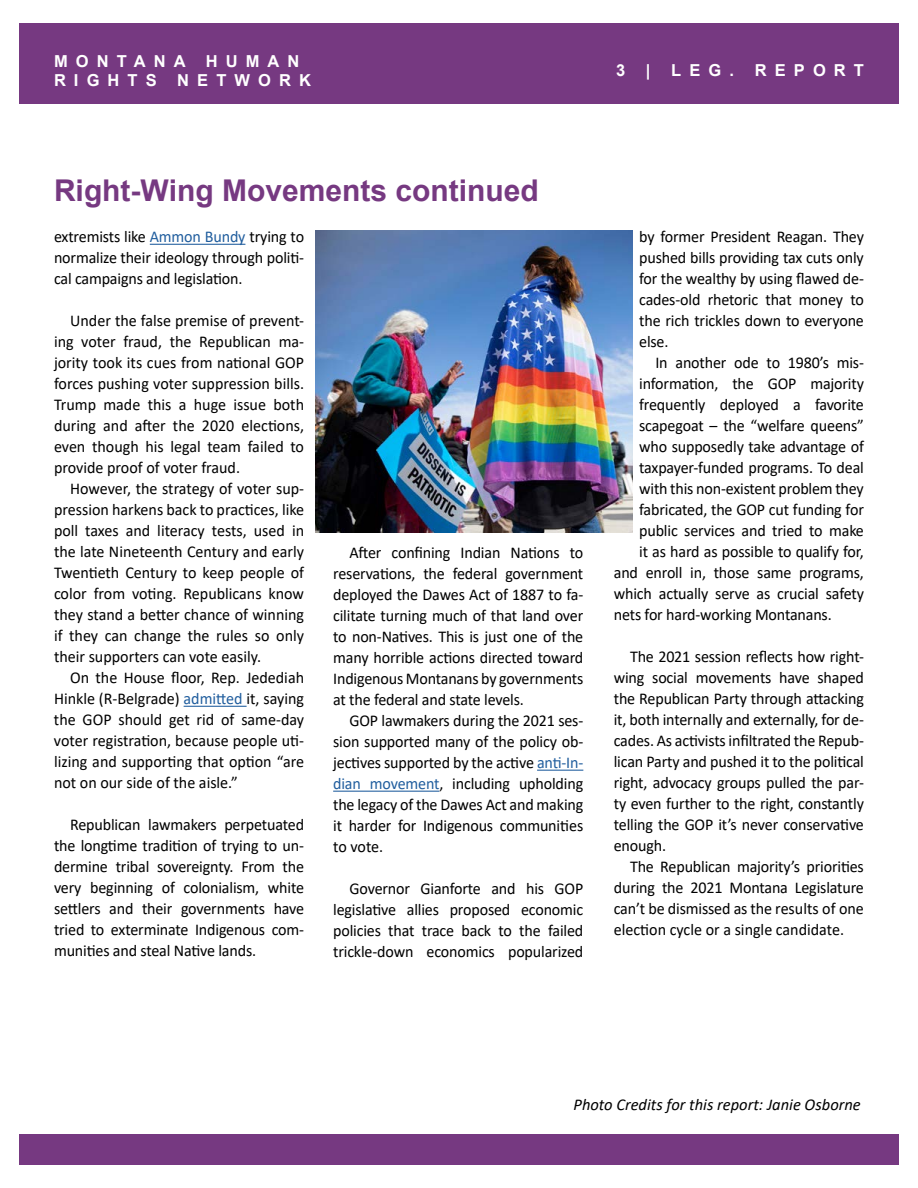
<style>
.page{position:relative;width:918px;height:1188px;background:#fff}
.page>*{position:absolute;margin:0;border:0;box-sizing:border-box;transform-origin:0 0}
.t1{font:700 30px "Arial";color:#763981}
.t2{font:16.5px/21px "Calibri";letter-spacing:-.01em;color:#000;text-align:justify}
.t3{font:italic 16.5px "Calibri";color:#000}
.t4{font:700 16.5px/19.8px "Arial";letter-spacing:.49em;color:#fff}
.s1{color:#215e9e}
</style>
<div class="page">
<div style="left:19px;top:23px;width:880px;height:81px;background:#763981"></div>
<div style="left:19px;top:1135px;width:880px;height:30px;background:#763981"></div>
<hr style="left:150px;top:244px;width:95px;height:1px;background:#215e9e">
<hr style="left:184px;top:706px;width:63px;height:1px;background:#215e9e">
<hr style="left:537px;top:770px;width:46px;height:1px;background:#215e9e">
<hr style="left:333px;top:791px;width:106px;height:1px;background:#215e9e">
<img style="left:316px;top:230px;width:316px;height:302px">
<p class="t4" style="left:54px;top:51px;width:259px">MONTANA HUMAN<br>RIGHTS NETWORK</p>
<p class="t4" style="left:616px;top:60px;width:11px">3</p>
<p class="t4" style="left:646px;top:60px;width:6px">|</p>
<p class="t4" style="left:671px;top:60px;width:64px">LEG.</p>
<p class="t4" style="left:755px;top:60px;width:111px">REPORT</p>
<h1 class="t1" style="left:54px;top:170px;width:486px">Right-Wing Movements continued</h1>
<p class="t2" style="left:54px;top:226px;width:252px">extremists like <span class="s1">Ammon Bundy</span> trying to normalize their ideology through politi&shy;cal campaigns and legislation.</p>
<p class="t2" style="left:54px;top:310px;width:252px;text-indent:16px">Under the false premise of prevent&shy;ing voter fraud, the Republican ma&shy;jority took its cues from national GOP forces pushing voter suppression bills.<br>Trump made this a huge issue both during and after the 2020 elections, even though his legal team failed to provide proof of voter fraud.</p>
<p class="t2" style="left:54px;top:478px;width:252px;text-indent:16px">However, the strategy of voter sup&shy;pression harkens back to practices, like poll taxes and literacy tests, used in the late Nineteenth Century and early Twentieth Century to keep people of color from voting. Republicans know they stand a better chance of winning if they can change the rules so only their supporters can vote easily.</p>
<p class="t2" style="left:54px;top:667px;width:252px;text-indent:16px">On the House floor, Rep. Jedediah Hinkle (R-Belgrade) <span class="s1">admitted</span> it, saying the GOP should get rid of same-day voter registration, because people uti&shy;lizing and supporting that option “are not on our side of the aisle.”</p>
<p class="t2" style="left:54px;top:814px;width:252px;text-indent:16px">Republican lawmakers perpetuated the longtime tradition of trying to un&shy;dermine tribal sovereignty. From the very beginning of colonialism, white settlers and their governments have tried to exterminate Indigenous com&shy;munities and steal Native lands.</p>
<p class="t2" style="left:333px;top:542px;width:252px;text-indent:16px">After confining Indian Nations to reservations, the federal government deployed the Dawes Act of 1887 to fa&shy;cilitate turning much of that land over to non-Natives. This is just one of the many horrible actions directed toward Indigenous Montanans by governments at the federal and state levels.</p>
<p class="t2" style="left:333px;top:710px;width:252px;text-indent:16px">GOP lawmakers during the 2021 ses&shy;sion supported many of the policy ob&shy;jectives supported by the active <span class="s1">anti-In&shy;dian movement</span>, including upholding the legacy of the Dawes Act and making it harder for Indigenous communities to vote.</p>
<p class="t2" style="left:333px;top:878px;width:252px;text-indent:16px">Governor Gianforte and his GOP legislative allies proposed economic policies that trace back to the failed trickle-down economics popularized</p>
<p class="t2" style="left:639px;top:226px;width:226px">by former President Reagan. They pushed bills providing tax cuts only for the wealthy by using flawed de&shy;cades-old rhetoric that money to the rich trickles down to everyone else.</p>
<p class="t2" style="left:655px;top:352px;width:210px">In another ode to 1980’s mis-</p>
<p class="t2" style="left:639px;top:373px;width:226px">information, the GOP majority</p>
<p class="t2" style="left:639px;top:394px;width:226px">frequently deployed a favorite</p>
<p class="t2" style="left:639px;top:415px;width:226px">scapegoat – the “welfare queens”</p>
<p class="t2" style="left:639px;top:436px;width:226px">who supposedly take advantage of</p>
<p class="t2" style="left:639px;top:457px;width:226px">taxpayer-funded programs. To deal</p>
<p class="t2" style="left:639px;top:478px;width:226px">with this non-existent problem they</p>
<p class="t2" style="left:639px;top:499px;width:226px">fabricated, the GOP cut funding for</p>
<p class="t2" style="left:639px;top:520px;width:226px">public services and tried to make</p>
<p class="t2" style="left:639px;top:541px;width:226px">it as hard as possible to qualify for,</p>
<p class="t2" style="left:614px;top:562px;width:252px">and enroll in, those same programs,</p>
<p class="t2" style="left:614px;top:583px;width:252px">which actually serve as crucial safety</p>
<p class="t2" style="left:614px;top:604px;width:219px">nets for hard-working Montanans.</p>
<p class="t2" style="left:614px;top:646px;width:252px;text-indent:16px">The 2021 session reflects how right&shy;wing social movements have shaped the Republican Party through attacking it, both internally and externally, for de&shy;cades. As activists infiltrated the Repub&shy;lican Party and pushed it to the political right, advocacy groups pulled the par&shy;ty even further to the right, constantly telling the GOP it’s never conservative enough.</p>
<p class="t2" style="left:614px;top:856px;width:252px;text-indent:16px">The Republican majority’s priorities during the 2021 Montana Legislature can’t be dismissed as the results of one election cycle or a single candidate.</p>
<p class="t3" style="left:573px;top:1093px;width:289px">Photo Credits for this report: Janie Osborne</p>
</div>
